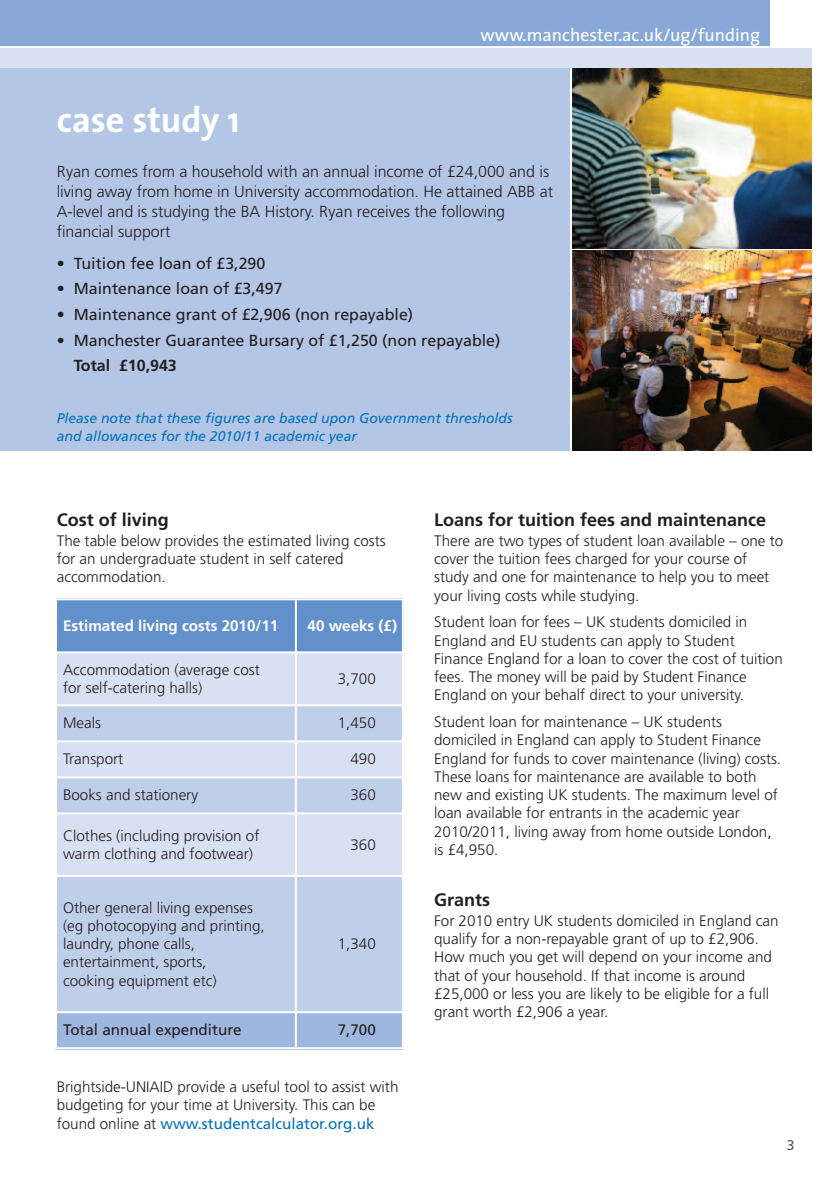
<style>
.page{position:relative;width:840px;height:1191px;background:#fff}
.page>*{position:absolute;margin:0;border:0;box-sizing:border-box;transform-origin:0 0}
.t1{font:700 36px "The Sans";color:#fff}
.t2{font:700 18px "Frutiger";color:#231f20}
.t3{font:18px "The Sans";color:#fff}
.t4{font:300 16px/20px "Frutiger";color:#231f20}
.t5{font:16px "Frutiger";color:#231f20}
.t6{font:700 16px "Frutiger";color:#231f20}
.t7{font:300 15.2px/18.2px "Frutiger";color:#231f20}
.t8{font:700 15.2px "Frutiger";color:#fff}
.t9{font:15.2px "Frutiger";color:#231f20}
.t10{font:italic 14px/18px "Frutiger";color:#0372bb}
.t11{font:14px "Frutiger";color:#57585a}
.s1{font-weight:400;color:#0372bb}
</style>
<div class="page">
<div style="left:0;top:66px;width:569px;height:385px;background:#b4c6e5"></div>
<img style="left:572px;top:68px;width:239px;height:180px">
<img style="left:572px;top:251px;width:239px;height:200px">
<div style="left:0;top:0;width:768px;height:45px;background:#88a9d7"></div>
<div style="left:0;top:48px;width:811px;height:20px;background:#d7e1f2"></div>
<div style="left:55px;top:598px;width:241px;height:54px;background:#6290cb"></div>
<div style="left:296px;top:598px;width:107px;height:54px;background:#6290cb"></div>
<div style="left:55px;top:652px;width:241px;height:53px;background:#d7e1f2"></div>
<div style="left:296px;top:652px;width:107px;height:53px;background:#d7e1f2"></div>
<div style="left:55px;top:705px;width:241px;height:36px;background:#c0cfe9"></div>
<div style="left:296px;top:705px;width:107px;height:36px;background:#c0cfe9"></div>
<div style="left:55px;top:741px;width:241px;height:36px;background:#d7e1f2"></div>
<div style="left:296px;top:741px;width:107px;height:36px;background:#d7e1f2"></div>
<div style="left:55px;top:777px;width:241px;height:36px;background:#c0cfe9"></div>
<div style="left:296px;top:777px;width:107px;height:36px;background:#c0cfe9"></div>
<div style="left:55px;top:813px;width:241px;height:63px;background:#d7e1f2"></div>
<div style="left:296px;top:813px;width:107px;height:63px;background:#d7e1f2"></div>
<div style="left:55px;top:876px;width:241px;height:136px;background:#c0cfe9"></div>
<div style="left:296px;top:876px;width:107px;height:136px;background:#c0cfe9"></div>
<div style="left:55px;top:1012px;width:241px;height:37px;background:#9eb7de"></div>
<div style="left:296px;top:1012px;width:107px;height:37px;background:#9eb7de"></div>
<hr style="left:55px;top:598px;width:2px;height:451px;background:#fff">
<hr style="left:295px;top:598px;width:2px;height:451px;background:#fff">
<hr style="left:401px;top:598px;width:2px;height:451px;background:#fff">
<hr style="left:55px;top:598px;width:348px;height:2px;background:#fff">
<hr style="left:55px;top:651px;width:348px;height:2px;background:#fff">
<hr style="left:55px;top:704px;width:348px;height:2px;background:#fff">
<hr style="left:55px;top:740px;width:348px;height:2px;background:#fff">
<hr style="left:55px;top:776px;width:348px;height:2px;background:#fff">
<hr style="left:55px;top:812px;width:348px;height:2px;background:#fff">
<hr style="left:55px;top:875px;width:348px;height:2px;background:#fff">
<hr style="left:55px;top:1011px;width:348px;height:2px;background:#fff">
<hr style="left:55px;top:1047px;width:348px;height:2px;background:#fff">
<p class="t3" style="left:480px;top:28px;width:281px">www.manchester.ac.uk/ug/funding</p>
<h1 class="t1" style="left:57px;top:105px;width:184px">case study 1</h1>
<p class="t4" style="left:57px;top:163px;width:498px">Ryan comes from a household with an annual income of £24,000 and is living away from home in University accommodation. He attained ABB at A-level and is studying the BA History. Ryan receives the following financial support</p>
<p class="t5" style="left:57px;top:256px;width:210px">• Tuition fee loan of £3,290</p>
<p class="t5" style="left:57px;top:282px;width:227px">• Maintenance loan of £3,497</p>
<p class="t5" style="left:57px;top:308px;width:358px">• Maintenance grant of £2,906 (non repayable)</p>
<p class="t5" style="left:57px;top:333px;width:445px">• Manchester Guarantee Bursary of £1,250 (non repayable)</p>
<p class="t6" style="left:74px;top:359px;width:104px">Total £10,943</p>
<p class="t10" style="left:57px;top:410px;width:457px">Please note that these figures are based upon Government thresholds and allowances for the 2010/11 academic year</p>
<p class="t2" style="left:57px;top:513px;width:113px">Cost of living</p>
<p class="t7" style="left:57px;top:533px;width:330px">The table below provides the estimated living costs for an undergraduate student in self catered accommodation.</p>
<p class="t8" style="left:63px;top:619px;width:217px">Estimated living costs 2010/11</p>
<p class="t8" style="left:307px;top:619px;width:91px">40 weeks (£)</p>
<p class="t7" style="left:63px;top:661px;width:198px">Accommodation (average cost for self-catering halls)</p>
<p class="t7" style="left:337px;top:670px;width:39px">3,700</p>
<p class="t7" style="left:63px;top:715px;width:40px">Meals</p>
<p class="t7" style="left:337px;top:715px;width:39px">1,450</p>
<p class="t7" style="left:63px;top:751px;width:62px">Transport</p>
<p class="t7" style="left:350px;top:751px;width:27px">490</p>
<p class="t7" style="left:63px;top:787px;width:136px">Books and stationery</p>
<p class="t7" style="left:350px;top:787px;width:27px">360</p>
<p class="t7" style="left:63px;top:827px;width:198px">Clothes (including provision of warm clothing and footwear)</p>
<p class="t7" style="left:350px;top:836px;width:27px">360</p>
<p class="t7" style="left:63px;top:899px;width:203px">Other general living expenses (eg photocopying and printing, laundry, phone calls, entertainment, sports,<br>cooking equipment etc)</p>
<p class="t7" style="left:337px;top:936px;width:39px">1,340</p>
<p class="t9" style="left:63px;top:1024px;width:180px">Total annual expenditure</p>
<p class="t9" style="left:337px;top:1024px;width:39px">7,700</p>
<p class="t7" style="left:57px;top:1079px;width:343px">Brightside-UNIAID provide a useful tool to assist with budgeting for your time at University. This can be found online at <span class="s1">www.studentcalculator.org.uk</span></p>
<p class="t2" style="left:434px;top:513px;width:333px">Loans for tuition fees and maintenance</p>
<p class="t7" style="left:434px;top:533px;width:350px">There are two types of student loan available – one to cover the tuition fees charged for your course of study and one for maintenance to help you to meet your living costs while studying.</p>
<p class="t7" style="left:434px;top:614px;width:350px">Student loan for fees – UK students domiciled in England and EU students can apply to Student Finance England for a loan to cover the cost of tuition fees. The money will be paid by Student Finance England on your behalf direct to your university.</p>
<p class="t7" style="left:434px;top:714px;width:348px">Student loan for maintenance – UK students domiciled in England can apply to Student Finance England for funds to cover maintenance (living) costs.<br>These loans for maintenance are available to both new and existing UK students. The maximum level of loan available for entrants in the academic year 2010/2011, living away from home outside London, is £4,950.</p>
<p class="t2" style="left:434px;top:893px;width:57px">Grants</p>
<p class="t7" style="left:434px;top:912px;width:346px">For 2010 entry UK students domiciled in England can qualify for a non-repayable grant of up to £2,906.<br>How much you get will depend on your income and that of your household. If that income is around £25,000 or less you are likely to be eligible for a full grant worth £2,906 a year.</p>
<p class="t11" style="left:786px;top:1140px;width:9px">3</p>
</div>
